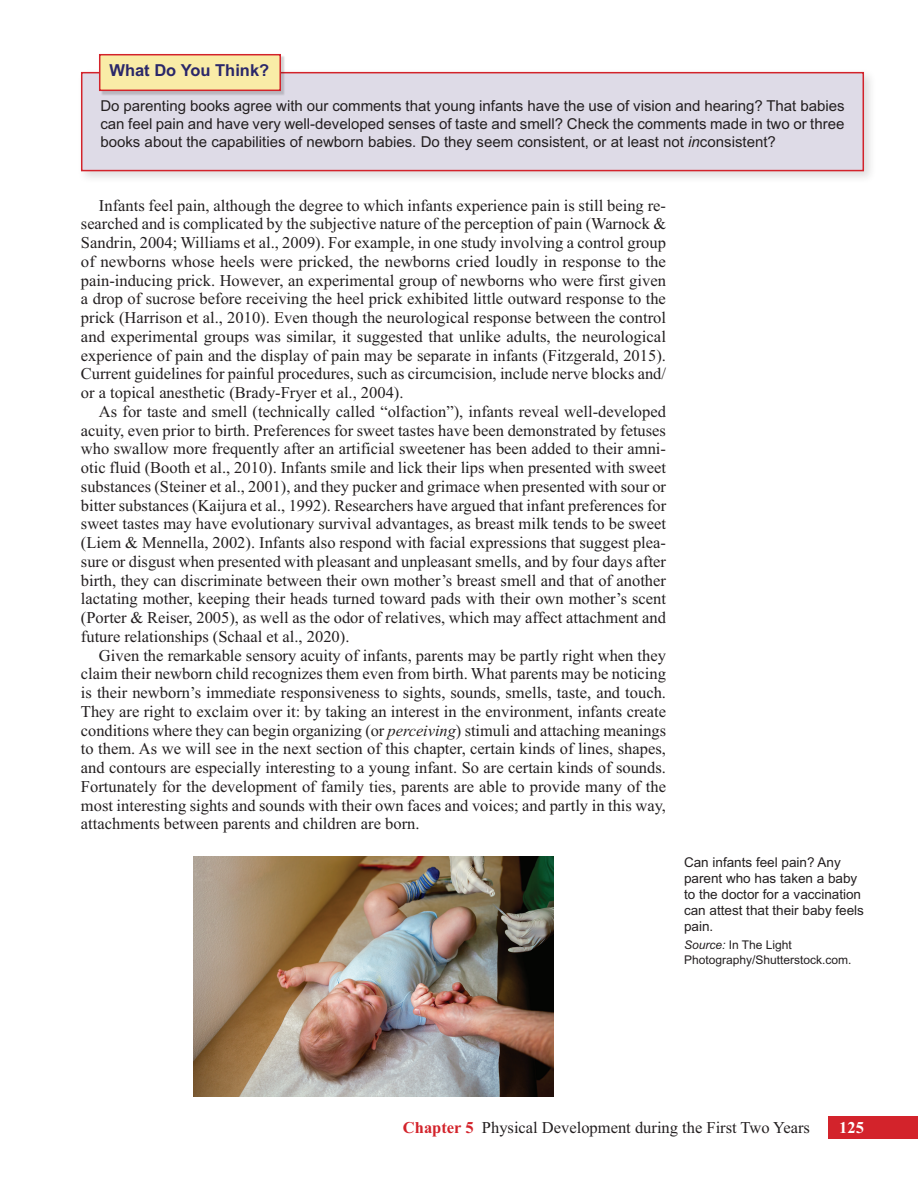
<style>
.page{position:relative;width:918px;height:1188px;background:#fff}
.page>*{position:absolute;margin:0;border:0;box-sizing:border-box;transform-origin:0 0}
.t1{font:16.5px/18.8px "Times New Roman";color:#231f20;text-align:justify}
.t2{font:700 16.5px "Arial MT Std";color:#2a276a}
.t3{font:700 16.5px "Times New Roman";color:#fff}
.t4{font:15px/18px "Arial MT Std";color:#231f20;text-align:justify}
.t5{font:13.5px/16.2px "Arial MT Std";color:#231f20}
.t6{font:12px/15px "Arial MT Std";color:#231f20}
.s1{font-style:italic}
.s2{font-weight:700;color:#d3232b}
</style>
<div class="page">
<div style="left:828px;top:1116px;width:90px;height:23px;background:#d3232b"></div>
<div style="left:77px;top:68px;width:800px;height:116px;background:#231f20;opacity:.15"></div>
<div style="left:82px;top:73px;width:781px;height:98px;background:#dedbe7"></div>
<div style="left:81px;top:72px;width:783px;height:99px;border:2px solid #d3232b"></div>
<div style="left:100px;top:55px;width:186px;height:41px;background:#231f20;opacity:.2"></div>
<div style="left:100px;top:55px;width:180px;height:35px;background:#f9eca7"></div>
<div style="left:99px;top:54px;width:182px;height:37px;border:2px solid #d3232b"></div>
<img style="left:193px;top:857px;width:360px;height:240px">
<p class="t2" style="left:109px;top:61px;width:161px">What Do You Think?</p>
<p class="t4" style="left:100px;top:97px;width:746px">Do parenting books agree with our comments that young infants have the use of vision and hearing? That babies can feel pain and have very well-developed senses of taste and smell? Check the comments made in two or three books about the capabilities of newborn babies. Do they seem consistent, or at least not <span class="s1">in</span>consistent?</p>
<p class="t1" style="left:81px;top:195px;width:587px;text-indent:18px">Infants feel pain, although the degree to which infants experience pain is still being re&shy;searched and is complicated by the subjective nature of the perception of pain (Warnock &amp; Sandrin, 2004; Williams et al., 2009). For example, in one study involving a control group of newborns whose heels were pricked, the newborns cried loudly in response to the pain-inducing prick. However, an experimental group of newborns who were first given a drop of sucrose before receiving the heel prick exhibited little outward response to the prick (Harrison et al., 2010). Even though the neurological response between the control and experimental groups was similar, it suggested that unlike adults, the neurological experience of pain and the display of pain may be separate in infants (Fitzgerald, 2015).<br>Current guidelines for painful procedures, such as circumcision, include nerve blocks and/ or a topical anesthetic (Brady-Fryer et al., 2004).</p>
<p class="t1" style="left:81px;top:402px;width:587px;text-indent:18px">As for taste and smell (technically called “olfaction”), infants reveal well-developed acuity, even prior to birth. Preferences for sweet tastes have been demonstrated by fetuses who swallow more frequently after an artificial sweetener has been added to their amni&shy;otic fluid (Booth et al., 2010). Infants smile and lick their lips when presented with sweet substances (Steiner et al., 2001), and they pucker and grimace when presented with sour or bitter substances (Kaijura et al., 1992). Researchers have argued that infant preferences for sweet tastes may have evolutionary survival advantages, as breast milk tends to be sweet (Liem &amp; Mennella, 2002). Infants also respond with facial expressions that suggest plea&shy;sure or disgust when presented with pleasant and unpleasant smells, and by four days after birth, they can discriminate between their own mother’s breast smell and that of another lactating mother, keeping their heads turned toward pads with their own mother’s scent (Porter &amp; Reiser, 2005), as well as the odor of relatives, which may affect attachment and future relationships (Schaal et al., 2020).</p>
<p class="t1" style="left:81px;top:645px;width:587px;text-indent:18px">Given the remarkable sensory acuity of infants, parents may be partly right when they claim their newborn child recognizes them even from birth. What parents may be noticing is their newborn’s immediate responsiveness to sights, sounds, smells, taste, and touch.<br>They are right to exclaim over it: by taking an interest in the environment, infants create conditions where they can begin organizing (or <span class="s1">perceiving</span>) stimuli and attaching meanings to them. As we will see in the next section of this chapter, certain kinds of lines, shapes, and contours are especially interesting to a young infant. So are certain kinds of sounds.<br>Fortunately for the development of family ties, parents are able to provide many of the most interesting sights and sounds with their own faces and voices; and partly in this way, attachments between parents and children are born.</p>
<p class="t5" style="left:684px;top:854px;width:182px">Can infants feel pain? Any parent who has taken a baby to the doctor for a vaccination can attest that their baby feels pain.</p>
<p class="t6" style="left:684px;top:938px;width:169px"><span class="s1">Source:</span> In The Light<br>Photography/Shutterstock.com.</p>
<p class="t1" style="left:403px;top:1118px;width:409px"><span class="s2">Chapter 5</span> Physical Development during the First Two Years</p>
<p class="t3" style="left:839px;top:1118px;width:26px">125</p>
</div>
